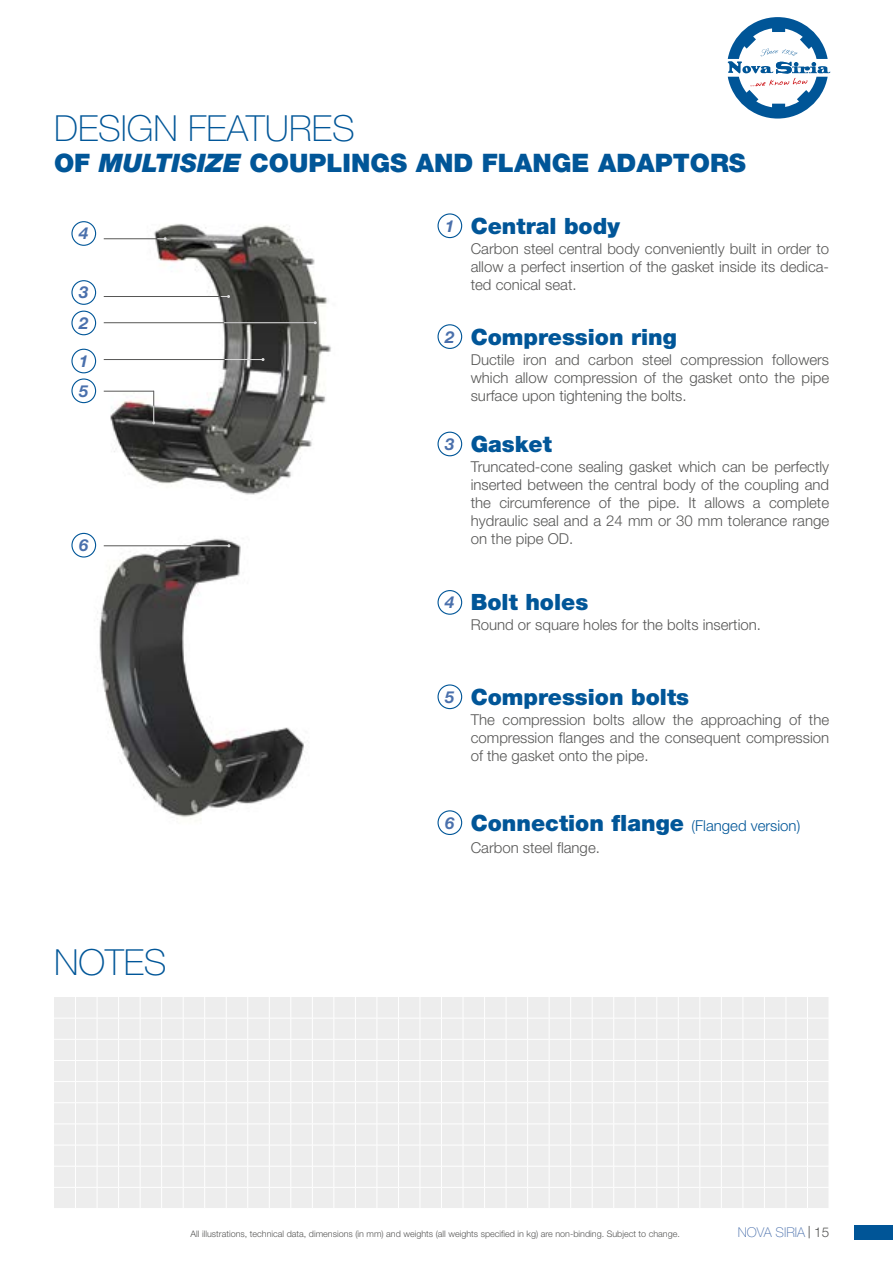
<style>
.page{position:relative;width:893px;height:1263px;background:#fff}
.page>*{position:absolute;margin:0;border:0;box-sizing:border-box;transform-origin:0 0}
.t1{font:100 36px "Helvetica Neue LT Std";color:#015698}
.t2{font:900 25.5px "Helvetica Neue LT Std";color:#015698}
.t3{font:900 22.5px "Helvetica Neue LT Std";color:#015698}
.t4{font:italic 700 16.5px "Helvetica Neue LT Std";color:#4a70ac}
.t5{font:300 15px/18px "Helvetica Neue LT Std";color:#575756;text-align:justify}
.t6{font:100 13.5px "Helvetica Neue LT Std";color:#4a70ac}
.t7{font:300 9px "Helvetica Neue LT Std";color:#575756}
.s1{font-style:italic}
.s2{font-weight:300;font-size:15px}
.s3{font-weight:300;font-stretch:expanded;font-size:16.5px;color:#575756}
.s4{font-weight:300;color:#575756}
</style>
<div class="page">
<div style="left:855px;top:1225px;width:38px;height:14px;background:#005597"></div>
<svg style="left:728px;top:17px;width:102px;height:102px"></svg>
<svg style="left:54px;top:997px;width:774px;height:211px;background:#eee"></svg>
<img style="left:71px;top:532px;width:233px;height:287px">
<img style="left:94px;top:224px;width:237px;height:271px">
<hr style="left:104px;top:238px;width:61px;height:1px;background:#575756">
<hr style="left:104px;top:359px;width:159px;height:1px;background:#575756">
<hr style="left:104px;top:322px;width:211px;height:1px;background:#575756">
<hr style="left:104px;top:296px;width:125px;height:1px;background:#575756">
<hr style="left:153px;top:391px;width:1px;height:32px;background:#575756">
<svg style="left:157px;top:237px;width:10px;height:3px"></svg>
<hr style="left:225px;top:359px;width:38px;height:1px;background:#dadada">
<hr style="left:224px;top:322px;width:91px;height:1px;background:#dadada">
<svg style="left:221px;top:295px;width:9px;height:3px"></svg>
<div style="left:71px;top:378px;width:25px;height:25px;border:1px solid #015698;border-radius:50%"></div>
<div style="left:71px;top:221px;width:25px;height:25px;border:1px solid #015698;border-radius:50%"></div>
<div style="left:71px;top:349px;width:25px;height:24px;border:1px solid #015698;border-radius:50%"></div>
<div style="left:71px;top:311px;width:25px;height:24px;border:1px solid #015698;border-radius:50%"></div>
<div style="left:71px;top:280px;width:25px;height:25px;border:1px solid #015698;border-radius:50%"></div>
<hr style="left:104px;top:391px;width:50px;height:1px;background:#575756">
<svg style="left:152px;top:406px;width:3px;height:18px"></svg>
<hr style="left:104px;top:545px;width:125px;height:1px;background:#575756">
<hr style="left:191px;top:545px;width:38px;height:1px;background:#dadada">
<div style="left:71px;top:533px;width:25px;height:24px;border:1px solid #015698;border-radius:50%"></div>
<div style="left:437px;top:590px;width:25px;height:25px;border:1px solid #015698;border-radius:50%"></div>
<div style="left:437px;top:684px;width:25px;height:25px;border:1px solid #015698;border-radius:50%"></div>
<div style="left:437px;top:810px;width:25px;height:25px;border:1px solid #015698;border-radius:50%"></div>
<div style="left:437px;top:213px;width:25px;height:25px;border:1px solid #015698;border-radius:50%"></div>
<div style="left:437px;top:324px;width:25px;height:25px;border:1px solid #015698;border-radius:50%"></div>
<div style="left:437px;top:432px;width:25px;height:24px;border:1px solid #015698;border-radius:50%"></div>
<h1 class="t1" style="left:54px;top:108px;width:302px">DESIGN FEATURES</h1>
<h2 class="t2" style="left:54px;top:148px;width:693px">OF <span class="s1">MULTISIZE</span> COUPLINGS AND FLANGE ADAPTORS</h2>
<p class="t4" style="left:79px;top:223px;width:11px">4</p>
<p class="t4" style="left:79px;top:282px;width:11px">3</p>
<p class="t4" style="left:79px;top:313px;width:11px">2</p>
<p class="t4" style="left:79px;top:351px;width:11px">1</p>
<p class="t4" style="left:79px;top:381px;width:11px">5</p>
<p class="t4" style="left:79px;top:535px;width:11px">6</p>
<h1 class="t1" style="left:54px;top:941px;width:114px">NOTES</h1>
<p class="t4" style="left:445px;top:216px;width:11px">1</p>
<h3 class="t3" style="left:471px;top:212px;width:151px">Central body</h3>
<p class="t5" style="left:471px;top:239px;width:360px">Carbon steel central body conveniently built in order to allow a perfect insertion of the gasket inside its dedica&shy;ted conical seat.</p>
<p class="t4" style="left:445px;top:326px;width:11px">2</p>
<h3 class="t3" style="left:471px;top:323px;width:208px">Compression ring</h3>
<p class="t5" style="left:471px;top:350px;width:360px">Ductile iron and carbon steel compression followers which allow compression of the gasket onto the pipe surface upon tightening the bolts.</p>
<p class="t4" style="left:445px;top:434px;width:11px">3</p>
<h3 class="t3" style="left:471px;top:431px;width:83px">Gasket</h3>
<p class="t5" style="left:471px;top:457px;width:360px">Truncated-cone sealing gasket which can be perfectly inserted between the central body of the coupling and the circumference of the pipe. It allows a complete hydraulic seal and a 24 mm or 30 mm tolerance range on the pipe OD.</p>
<p class="t4" style="left:445px;top:592px;width:11px">4</p>
<h3 class="t3" style="left:471px;top:589px;width:119px">Bolt holes</h3>
<p class="t5" style="left:471px;top:616px;width:292px">Round or square holes for the bolts insertion.</p>
<p class="t4" style="left:445px;top:687px;width:11px">5</p>
<h3 class="t3" style="left:471px;top:683px;width:220px">Compression bolts</h3>
<p class="t5" style="left:471px;top:710px;width:360px">The compression bolts allow the approaching of the compression flanges and the consequent compression of the gasket onto the pipe.</p>
<p class="t4" style="left:445px;top:812px;width:11px">6</p>
<h3 class="t3" style="left:471px;top:809px;width:331px">Connection flange <span class="s2">(Flanged version)</span></h3>
<p class="t5" style="left:471px;top:838px;width:131px">Carbon steel flange.</p>
<p class="t7" style="left:191px;top:1228px;width:491px">All illustrations, technical data, dimensions (in mm) and weights (all weights specified in kg) are non-binding. Subject to change.</p>
<p class="t6" style="left:738px;top:1224px;width:93px">NOVA SIRIA <span class="s3">|</span> <span class="s4">15</span></p>
</div>
